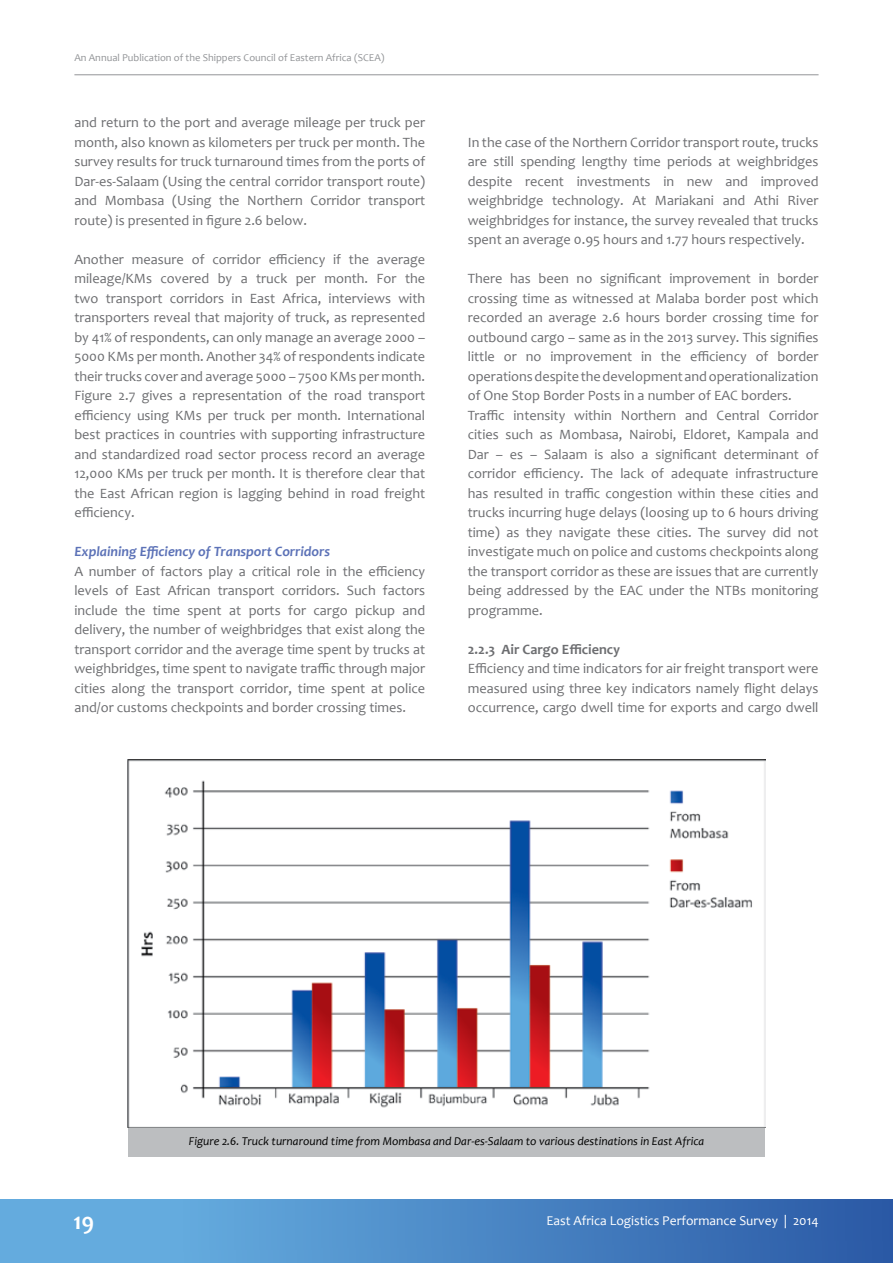
<style>
.page{position:relative;width:893px;height:1263px;background:#fff}
.page>*{position:absolute;margin:0;border:0;box-sizing:border-box;transform-origin:0 0}
.t1{font:700 24px "Candara";color:#fff}
.t2{font:14.25px/19.5px "Candara";color:#6d6e71;text-align:justify}
.t3{font:italic 700 14.25px "Candara";color:#5c72b7}
.t4{font:700 14.25px "Candara";color:#6d6e71}
.t5{font:13.5px "Candara";color:#fff}
.t6{font:italic 12px "Candara";color:#000}
.t7{font:10.5px "Candara";color:#939598}
</style>
<div class="page">
<img style="left:0;top:1199px;width:893px;height:64px">
<hr style="left:74px;top:74px;width:745px;height:1px;background:#939598">
<div style="left:128px;top:1128px;width:637px;height:29px;background:#bcbec0"></div>
<img style="left:128px;top:759px;width:637px;height:369px">
<p class="t7" style="left:74px;top:51px;width:312px">An Annual Publication of the Shippers Council of Eastern Africa (SCEA)</p>
<p class="t2" style="left:74px;top:113px;width:352px">and return to the port and average mileage per truck per month, also known as kilometers per truck per month. The survey results for truck turnaround times from the ports of Dar-es-Salaam (Using the central corridor transport route) and Mombasa (Using the Northern Corridor transport route) is presented in figure 2.6 below.</p>
<p class="t2" style="left:74px;top:249px;width:352px">Another measure of corridor efficiency if the average mileage/KMs covered by a truck per month. For the two transport corridors in East Africa, interviews with transporters reveal that majority of truck, as represented by 41% of respondents, can only manage an average 2000 – 5000 KMs per month. Another 34% of respondents indicate their trucks cover and average 5000 – 7500 KMs per month.<br>Figure 2.7 gives a representation of the road transport efficiency using KMs per truck per month. International best practices in countries with supporting infrastructure and standardized road sector process record an average 12,000 KMs per truck per month. It is therefore clear that the East African region is lagging behind in road freight efficiency.</p>
<p class="t3" style="left:74px;top:543px;width:257px">Explaining Efficiency of Transport Corridors</p>
<p class="t2" style="left:74px;top:561px;width:352px">A number of factors play a critical role in the efficiency levels of East African transport corridors. Such factors include the time spent at ports for cargo pickup and delivery, the number of weighbridges that exist along the transport corridor and the average time spent by trucks at weighbridges, time spent to navigate traffic through major cities along the transport corridor, time spent at police and/or customs checkpoints and border crossing times.</p>
<p class="t2" style="left:468px;top:132px;width:352px">In the case of the Northern Corridor transport route, trucks are still spending lengthy time periods at weighbridges despite recent investments in new and improved weighbridge technology. At Mariakani and Athi River weighbridges for instance, the survey revealed that trucks spent an average 0.95 hours and 1.77 hours respectively.</p>
<p class="t2" style="left:468px;top:269px;width:352px;text-align:left">There has been no significant improvement in border crossing time as witnessed at Malaba border post which recorded an average 2.6 hours border crossing time for outbound cargo – same as in the 2013 survey. This signifies little or no improvement in the efficiency of border operationsdespitethedevelopmentandoperationalization of One Stop Border Posts in a number of EAC borders.<br>Traffic intensity within Northern and Central Corridor cities such as Mombasa, Nairobi, Eldoret, Kampala and Dar – es – Salaam is also a significant determinant of corridor efficiency. The lack of adequate infrastructure has resulted in traffic congestion within these cities and trucks incurring huge delays (loosing up to 6 hours driving time) as they navigate these cities. The survey did not investigate much on police and customs checkpoints along the transport corridor as these are issues that are currently being addressed by the EAC under the NTBs monitoring programme.</p>
<p class="t4" style="left:468px;top:640px;width:154px">2.2.3 Air Cargo Efficiency</p>
<p class="t2" style="left:468px;top:659px;width:352px">Efficiency and time indicators for air freight transport were measured using three key indicators namely flight delays occurrence, cargo dwell time for exports and cargo dwell</p>
<h1 class="t1" style="left:73px;top:1206px;width:22px">19</h1>
<p class="t6" style="left:189px;top:1133px;width:517px">Figure 2.6. Truck turnaround time from Mombasa and Dar-es-Salaam to various destinations in East Africa</p>
<p class="t5" style="left:546px;top:1212px;width:274px">East Africa Logistics Performance Survey | 2014</p>
</div>
